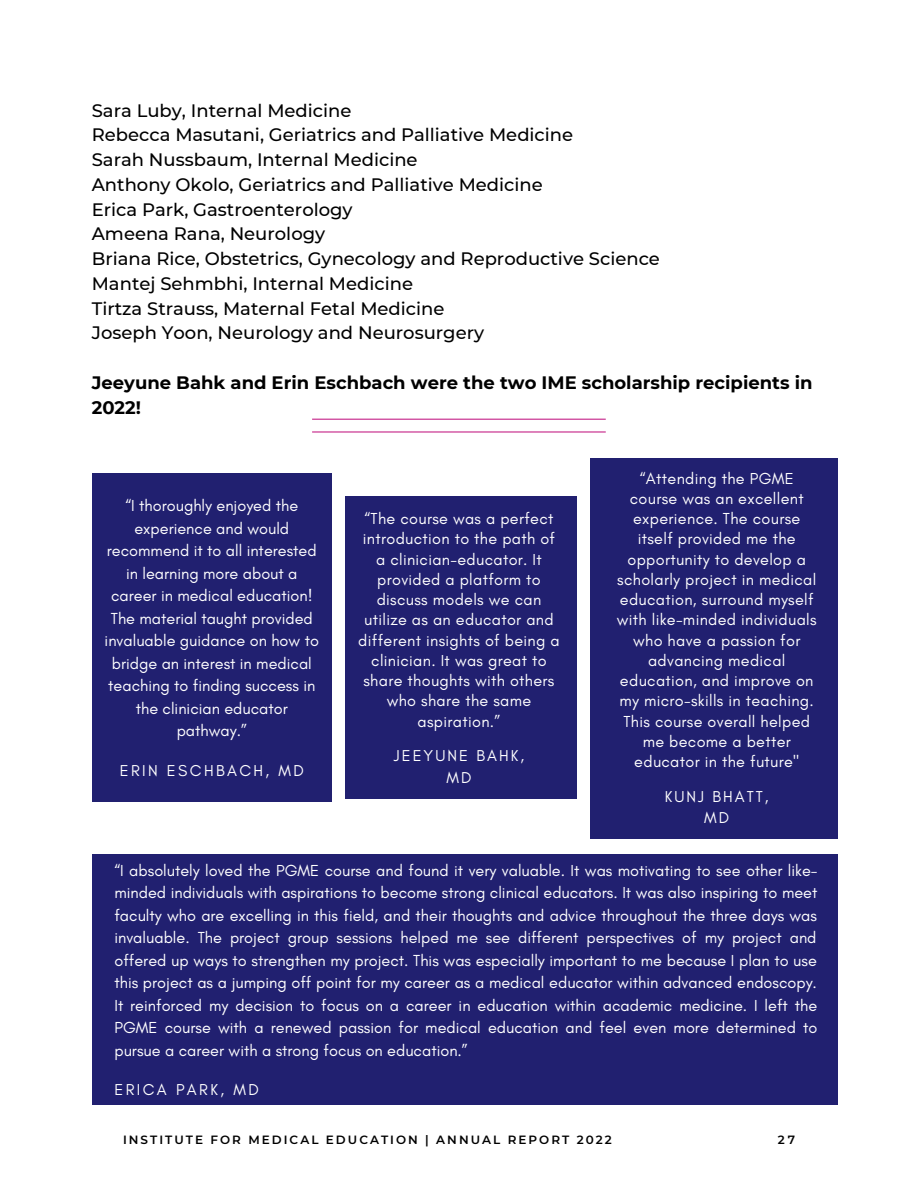
<style>
.page{position:relative;width:918px;height:1188px;background:#fff}
.page>*{position:absolute;margin:0;border:0;box-sizing:border-box;transform-origin:0 0}
.t1{font:500 18px/24.8px "Montserrat";color:#000}
.t2{font:700 18px/24.8px "Montserrat";color:#000}
.t3{font:16.2px/20.2px "Glacial Indifference";letter-spacing:.02em;color:#fff;text-align:center}
.t4{font:16.2px/22.5px "Glacial Indifference";color:#fff;text-align:center}
.t5{font:16.05px "Glacial Indifference";letter-spacing:.15em;color:#fff}
.t6{font:16.05px/21.3px "Glacial Indifference";letter-spacing:.125em;color:#fff;text-align:center}
.t7{font:600 12px "Montserrat";letter-spacing:.17em;color:#000}
</style>
<div class="page">
<div style="left:92px;top:854px;width:746px;height:251px;background:#212070"></div>
<div style="left:345px;top:497px;width:232px;height:302px;background:#212070"></div>
<div style="left:92px;top:473px;width:239px;height:329px;background:#212070"></div>
<div style="left:590px;top:458px;width:248px;height:380px;background:#212070"></div>
<hr style="left:312px;top:431px;width:294px;height:2px;background:#c52388">
<hr style="left:312px;top:419px;width:294px;height:1px;background:#c52388">
<p class="t1" style="left:92px;top:98px;width:570px">Sara Luby, Internal Medicine<br>Rebecca Masutani, Geriatrics and Palliative Medicine<br>Sarah Nussbaum, Internal Medicine<br>Anthony Okolo, Geriatrics and Palliative Medicine<br>Erica Park, Gastroenterology<br>Ameena Rana, Neurology<br>Briana Rice, Obstetrics, Gynecology and Reproductive Science Mantej Sehmbhi, Internal Medicine<br>Tirtza Strauss, Maternal Fetal Medicine<br>Joseph Yoon, Neurology and Neurosurgery</p>
<p class="t2" style="left:92px;top:370px;width:722px">Jeeyune Bahk and Erin Eschbach were the two IME scholarship recipients in<br>2022!</p>
<p class="t4" style="left:105px;top:494px;width:216px">“I thoroughly enjoyed the experience and would recommend it to all interested in learning more about a career in medical education!<br>The material taught provided invaluable guidance on how to bridge an interest in medical teaching to finding success in the clinician educator pathway.”</p>
<p class="t5" style="left:120px;top:760px;width:186px">ERIN ESCHBACH, MD</p>
<p class="t3" style="left:358px;top:508px;width:203px">“The course was a perfect introduction to the path of a clinician-educator. It provided a platform to discuss models we can utilize as an educator and different insights of being a clinician. It was great to share thoughts with others who share the same aspiration.”</p>
<p class="t6" style="left:394px;top:745px;width:132px">JEEYUNE BAHK,<br>MD</p>
<p class="t3" style="left:617px;top:468px;width:201px">“Attending the PGME course was an excellent experience. The course itself provided me the opportunity to develop a scholarly project in medical education, surround myself with like-minded individuals who have a passion for advancing medical education, and improve on my micro-skills in teaching.<br>This course overall helped me become a better educator in the future"</p>
<p class="t6" style="left:665px;top:786px;width:105px">KUNJ BHATT,<br>MD</p>
<p class="t3" style="left:114px;top:859px;width:705px;line-height:22.5px;text-align:justify">“I absolutely loved the PGME course and found it very valuable. It was motivating to see other like&shy;minded individuals with aspirations to become strong clinical educators. It was also inspiring to meet faculty who are excelling in this field, and their thoughts and advice throughout the three days was invaluable. The project group sessions helped me see different perspectives of my project and offered up ways to strengthen my project. This was especially important to me because I plan to use this project as a jumping off point for my career as a medical educator within advanced endoscopy.<br>It reinforced my decision to focus on a career in education within academic medicine. I left the PGME course with a renewed passion for medical education and feel even more determined to pursue a career with a strong focus on education.”</p>
<p class="t5" style="left:114px;top:1080px;width:146px">ERICA PARK, MD</p>
<p class="t7" style="left:123px;top:1132px;width:490px">INSTITUTE FOR MEDICAL EDUCATION | ANNUAL REPORT 2022</p>
<p class="t7" style="left:778px;top:1132px;width:19px">27</p>
</div>
